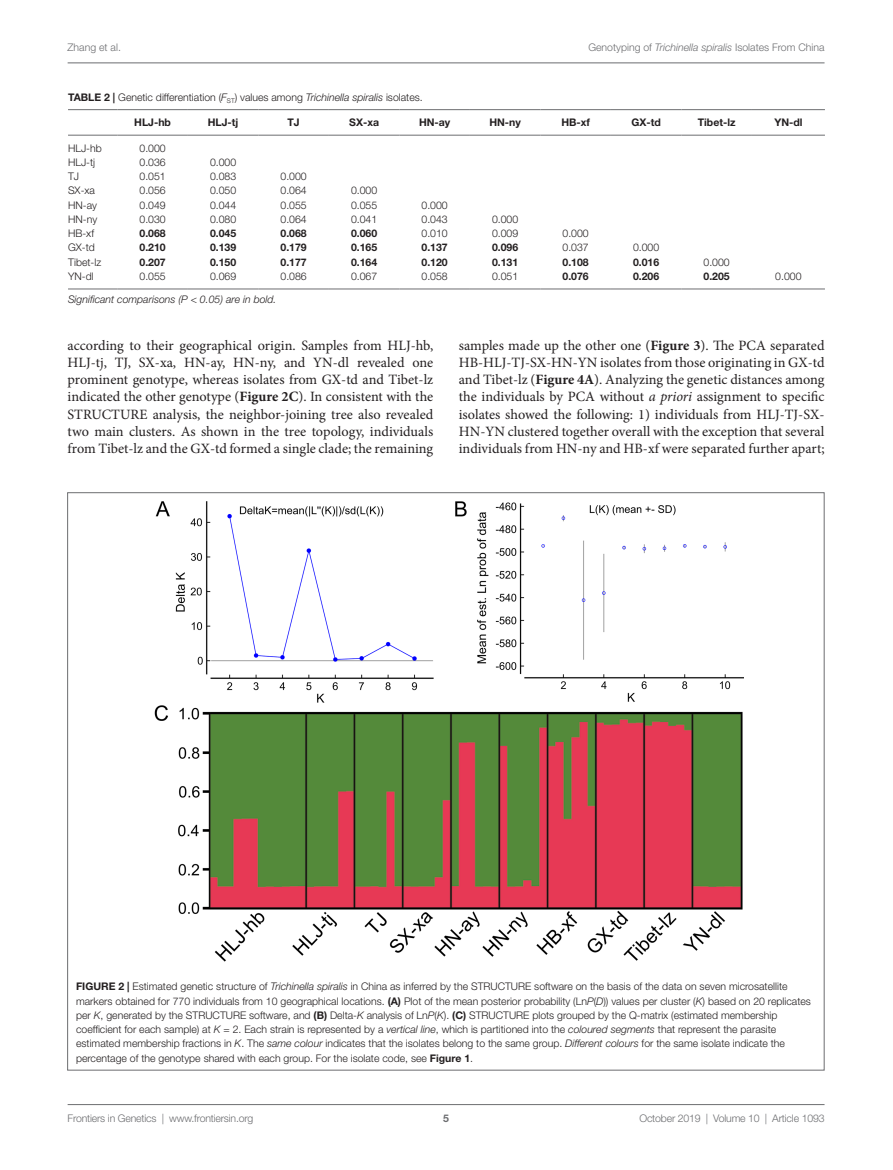
<style>
.page{position:relative;width:893px;height:1170px;background:#fff}
.page>*{position:absolute;margin:0;border:0;box-sizing:border-box;transform-origin:0 0}
.T1{font:14.25px/17.2px "Minion Pro MTC";color:#231f20;text-align:justify}
.FC{font:300 10.5px/14.2px "Helvetica Neue LT Std";color:#231f20}
.TB{font:300 10.5px "Helvetica Neue LT Std";color:#231f20}
.t1{font:300 10.5px "Helvetica Neue LT Std";letter-spacing:-.015em;color:#6c6d70}
.TB-2{font:700 10.5px "Helvetica Neue LT Std";color:#231f20}
.TT{font:300 10.5px "Helvetica Neue LT Std";color:#231f20}
.TCH{font:700 10.5px "Helvetica Neue LT Std";color:#231f20}
.TFN{font:italic 300 10.5px "Helvetica Neue LT Std";color:#231f20}
.t2{font:700 10.5px "Helvetica Neue LT Std";color:#6c6d70}
.s1{font-style:italic}
.s2{font-weight:700}
.s3{font-family:"Minion Pro";font-weight:700}
</style>
<div class="page">
<hr style="left:68px;top:63px;width:756px;height:1px;background:#6c6d70">
<hr style="left:68px;top:1104px;width:756px;height:1px;background:#6c6d70">
<hr style="left:68px;top:109px;width:49px;height:1px;background:#6c6d70">
<hr style="left:117px;top:109px;width:71px;height:1px;background:#6c6d70">
<hr style="left:188px;top:109px;width:70px;height:1px;background:#6c6d70">
<hr style="left:258px;top:109px;width:71px;height:1px;background:#6c6d70">
<hr style="left:329px;top:109px;width:70px;height:1px;background:#6c6d70">
<hr style="left:399px;top:109px;width:71px;height:1px;background:#6c6d70">
<hr style="left:470px;top:109px;width:70px;height:1px;background:#6c6d70">
<hr style="left:540px;top:109px;width:71px;height:1px;background:#6c6d70">
<hr style="left:611px;top:109px;width:70px;height:1px;background:#6c6d70">
<hr style="left:681px;top:109px;width:71px;height:1px;background:#6c6d70">
<hr style="left:752px;top:109px;width:73px;height:1px;background:#6c6d70">
<hr style="left:68px;top:135px;width:49px;height:1px;background:#6c6d70">
<hr style="left:117px;top:135px;width:71px;height:1px;background:#6c6d70">
<hr style="left:188px;top:135px;width:70px;height:1px;background:#6c6d70">
<hr style="left:258px;top:135px;width:71px;height:1px;background:#6c6d70">
<hr style="left:329px;top:135px;width:70px;height:1px;background:#6c6d70">
<hr style="left:399px;top:135px;width:71px;height:1px;background:#6c6d70">
<hr style="left:470px;top:135px;width:70px;height:1px;background:#6c6d70">
<hr style="left:540px;top:135px;width:71px;height:1px;background:#6c6d70">
<hr style="left:611px;top:135px;width:70px;height:1px;background:#6c6d70">
<hr style="left:681px;top:135px;width:71px;height:1px;background:#6c6d70">
<hr style="left:752px;top:135px;width:73px;height:1px;background:#6c6d70">
<hr style="left:68px;top:289px;width:49px;height:1px;background:#6c6d70">
<hr style="left:117px;top:289px;width:71px;height:1px;background:#6c6d70">
<hr style="left:188px;top:289px;width:70px;height:1px;background:#6c6d70">
<hr style="left:258px;top:289px;width:71px;height:1px;background:#6c6d70">
<hr style="left:329px;top:289px;width:70px;height:1px;background:#6c6d70">
<hr style="left:399px;top:289px;width:71px;height:1px;background:#6c6d70">
<hr style="left:470px;top:289px;width:70px;height:1px;background:#6c6d70">
<hr style="left:540px;top:289px;width:71px;height:1px;background:#6c6d70">
<hr style="left:611px;top:289px;width:70px;height:1px;background:#6c6d70">
<hr style="left:681px;top:289px;width:71px;height:1px;background:#6c6d70">
<hr style="left:752px;top:289px;width:73px;height:1px;background:#6c6d70">
<img style="left:154px;top:501px;width:590px;height:461px">
<p class="t1" style="left:68px;top:41px;width:55px">Zhang et al.</p>
<p class="t1" style="left:588px;top:41px;width:238px">Genotyping of <span class="s1">Trichinella spiralis</span> Isolates From China</p>
<p class="TT" style="left:68px;top:90px;width:356px"><span class="s2">TABLE 2 |</span> Genetic differentiation (<span class="s1">F</span><sub>ST</sub>) values among <span class="s1">Trichinella spiralis</span> isolates.</p>
<p class="TCH" style="left:134px;top:116px;width:38px">HLJ-hb</p>
<p class="TCH" style="left:208px;top:116px;width:32px">HLJ-tj</p>
<p class="TCH" style="left:288px;top:116px;width:14px">TJ</p>
<p class="TCH" style="left:349px;top:116px;width:31px">SX-xa</p>
<p class="TCH" style="left:419px;top:116px;width:33px">HN-ay</p>
<p class="TCH" style="left:489px;top:116px;width:33px">HN-ny</p>
<p class="TCH" style="left:561px;top:116px;width:30px">HB-xf</p>
<p class="TCH" style="left:631px;top:116px;width:31px">GX-td</p>
<p class="TCH" style="left:698px;top:116px;width:39px">Tibet-lz</p>
<p class="TCH" style="left:774px;top:116px;width:30px">YN-dl</p>
<p class="TB" style="left:68px;top:141px;width:35px">HLJ-hb</p>
<p class="TB" style="left:139px;top:141px;width:28px">0.000</p>
<p class="TB" style="left:68px;top:156px;width:29px">HLJ-tj</p>
<p class="TB" style="left:139px;top:156px;width:28px">0.036</p>
<p class="TB" style="left:210px;top:156px;width:28px">0.000</p>
<p class="TB" style="left:68px;top:170px;width:13px">TJ</p>
<p class="TB" style="left:139px;top:170px;width:28px">0.051</p>
<p class="TB" style="left:210px;top:170px;width:28px">0.083</p>
<p class="TB" style="left:280px;top:170px;width:28px">0.000</p>
<p class="TB" style="left:68px;top:184px;width:29px">SX-xa</p>
<p class="TB" style="left:139px;top:184px;width:28px">0.056</p>
<p class="TB" style="left:210px;top:184px;width:28px">0.050</p>
<p class="TB" style="left:280px;top:184px;width:28px">0.064</p>
<p class="TB" style="left:351px;top:184px;width:28px">0.000</p>
<p class="TB" style="left:68px;top:198px;width:30px">HN-ay</p>
<p class="TB" style="left:139px;top:198px;width:28px">0.049</p>
<p class="TB" style="left:210px;top:198px;width:28px">0.044</p>
<p class="TB" style="left:280px;top:198px;width:28px">0.055</p>
<p class="TB" style="left:351px;top:198px;width:28px">0.055</p>
<p class="TB" style="left:421px;top:198px;width:28px">0.000</p>
<p class="TB" style="left:68px;top:213px;width:31px">HN-ny</p>
<p class="TB" style="left:139px;top:213px;width:28px">0.030</p>
<p class="TB" style="left:210px;top:213px;width:28px">0.080</p>
<p class="TB" style="left:280px;top:213px;width:28px">0.064</p>
<p class="TB" style="left:351px;top:213px;width:28px">0.041</p>
<p class="TB" style="left:421px;top:213px;width:28px">0.043</p>
<p class="TB" style="left:492px;top:213px;width:28px">0.000</p>
<p class="TB" style="left:68px;top:227px;width:28px">HB-xf</p>
<p class="TB-2" style="left:139px;top:227px;width:28px">0.068</p>
<p class="TB-2" style="left:210px;top:227px;width:28px">0.045</p>
<p class="TB-2" style="left:280px;top:227px;width:28px">0.068</p>
<p class="TB-2" style="left:351px;top:227px;width:28px">0.060</p>
<p class="TB" style="left:421px;top:227px;width:28px">0.010</p>
<p class="TB" style="left:492px;top:227px;width:28px">0.009</p>
<p class="TB" style="left:562px;top:227px;width:28px">0.000</p>
<p class="TB" style="left:68px;top:241px;width:28px">GX-td</p>
<p class="TB-2" style="left:139px;top:241px;width:28px">0.210</p>
<p class="TB-2" style="left:210px;top:241px;width:28px">0.139</p>
<p class="TB-2" style="left:280px;top:241px;width:28px">0.179</p>
<p class="TB-2" style="left:351px;top:241px;width:28px">0.165</p>
<p class="TB-2" style="left:421px;top:241px;width:28px">0.137</p>
<p class="TB-2" style="left:492px;top:241px;width:28px">0.096</p>
<p class="TB" style="left:562px;top:241px;width:28px">0.037</p>
<p class="TB" style="left:633px;top:241px;width:28px">0.000</p>
<p class="TB" style="left:68px;top:255px;width:35px">Tibet-lz</p>
<p class="TB-2" style="left:139px;top:255px;width:28px">0.207</p>
<p class="TB-2" style="left:210px;top:255px;width:28px">0.150</p>
<p class="TB-2" style="left:280px;top:255px;width:28px">0.177</p>
<p class="TB-2" style="left:351px;top:255px;width:28px">0.164</p>
<p class="TB-2" style="left:421px;top:255px;width:28px">0.120</p>
<p class="TB-2" style="left:492px;top:255px;width:28px">0.131</p>
<p class="TB-2" style="left:562px;top:255px;width:28px">0.108</p>
<p class="TB-2" style="left:633px;top:255px;width:28px">0.016</p>
<p class="TB" style="left:703px;top:255px;width:28px">0.000</p>
<p class="TB" style="left:68px;top:270px;width:27px">YN-dl</p>
<p class="TB" style="left:139px;top:270px;width:28px">0.055</p>
<p class="TB" style="left:210px;top:270px;width:28px">0.069</p>
<p class="TB" style="left:280px;top:270px;width:28px">0.086</p>
<p class="TB" style="left:351px;top:270px;width:28px">0.067</p>
<p class="TB" style="left:421px;top:270px;width:28px">0.058</p>
<p class="TB" style="left:492px;top:270px;width:28px">0.051</p>
<p class="TB-2" style="left:562px;top:270px;width:28px">0.076</p>
<p class="TB-2" style="left:633px;top:270px;width:28px">0.206</p>
<p class="TB-2" style="left:703px;top:270px;width:28px">0.205</p>
<p class="TB" style="left:775px;top:270px;width:28px">0.000</p>
<p class="TFN" style="left:68px;top:293px;width:210px">Significant comparisons (P &lt; 0.05) are in bold.</p>
<p class="T1" style="left:68px;top:336px;width:367px">according to their geographical origin. Samples from HLJ-hb, HLJ-tj, TJ, SX-xa, HN-ay, HN-ny, and YN-dl revealed one prominent genotype, whereas isolates from GX-td and Tibet-lz indicated the other genotype (<span class="s3">Figure 2C</span>). In consistent with the STRUCTURE analysis, the neighbor-joining tree also revealed two main clusters. As shown in the tree topology, individuals from Tibet-lz and the GX-td formed a single clade; the remaining</p>
<p class="T1" style="left:459px;top:336px;width:367px">samples made up the other one (<span class="s3">Figure 3</span>). The PCA separated HB-HLJ-TJ-SX-HN-YN isolates from those originating in GX-td and Tibet-lz (<span class="s3">Figure 4A</span>). Analyzing the genetic distances among the individuals by PCA without <span class="s1">a priori</span> assignment to specific isolates showed the following: 1) individuals from HLJ-TJ-SX-HN-YN clustered together overall with the exception that several individuals from HN-ny and HB-xf were separated further apart;</p>
<p class="FC" style="left:76px;top:979px;width:736px"><span class="s2">FIGURE 2 |</span> Estimated genetic structure of <span class="s1">Trichinella spiralis</span> in China as inferred by the STRUCTURE software on the basis of the data on seven microsatellite markers obtained for 770 individuals from 10 geographical locations. <span class="s2">(A)</span> Plot of the mean posterior probability (Ln<span class="s1">P</span>(<span class="s1">D</span>)) values per cluster (<span class="s1">K</span>) based on 20 replicates per <span class="s1">K</span>, generated by the STRUCTURE software, and <span class="s2">(B)</span> Delta-<span class="s1">K</span> analysis of Ln<span class="s1">P</span>(<span class="s1">K</span>). <span class="s2">(C)</span> STRUCTURE plots grouped by the Q-matrix (estimated membership coefficient for each sample) at <span class="s1">K</span> = 2. Each strain is represented by a <span class="s1">vertical line</span>, which is partitioned into the <span class="s1">coloured segments</span> that represent the parasite estimated membership fractions in <span class="s1">K</span>. The <span class="s1">same colour</span> indicates that the isolates belong to the same group. <span class="s1">Different colours</span> for the same isolate indicate the percentage of the genotype shared with each group. For the isolate code, see <span class="s2">Figure 1</span>.</p>
<p class="t1" style="left:68px;top:1111px;width:187px">Frontiers in Genetics | www.frontiersin.org</p>
<p class="t1" style="left:639px;top:1111px;width:187px">October 2019 | Volume 10 | Article 1093</p>
<p class="t2" style="left:443px;top:1111px;width:7px">5</p>
</div>
